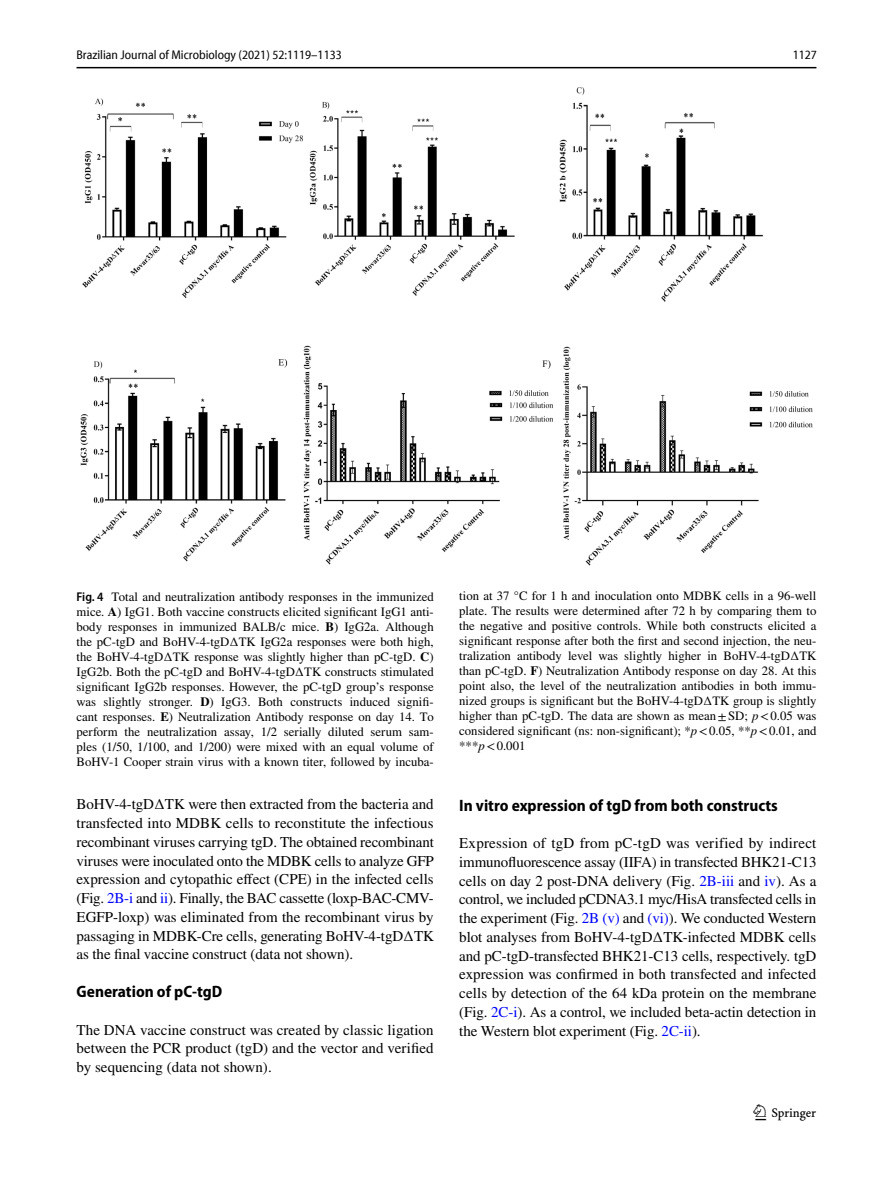
<style>
.page{position:relative;width:893px;height:1187px;background:#fff}
.page>*{position:absolute;margin:0;border:0;box-sizing:border-box;transform-origin:0 0}
.t1{font:22.5px "Springnew Regular 3";color:#000}
.t2{font:700 semi-condensed 16.5px "Myriad Pro";color:#000}
.t3{font:15px/18.8px "STIX";letter-spacing:-.005em;color:#000;text-align:justify}
.t4{font:12.75px/15px "STIX";color:#000;text-align:justify}
.t5{font:semi-condensed 12.75px "Myriad Pro Unic";color:#000}
.s1{font-family:"Myriad Pro";font-weight:600;font-stretch:semi-condensed}
.s2{font-weight:700}
.s3{font-style:italic}
.s4{color:#00f}
</style>
<div class="page">
<hr style="left:77px;top:67px;width:739px;height:1px;background:#000">
<img style="left:81px;top:87px;width:731px;height:478px">
<p class="t5" style="left:76px;top:50px;width:267px">Brazilian Journal of Microbiology (2021) 52:1119–1133</p>
<p class="t5" style="left:793px;top:50px;width:26px">1127</p>
<p class="t4" style="left:77px;top:589px;width:359px"><span class="s1">Fig. 4</span> Total and neutralization antibody responses in the immunized mice. <span class="s2">A</span>) IgG1. Both vaccine constructs elicited significant IgG1 anti&shy;body responses in immunized BALB/c mice. <span class="s2">B</span>) IgG2a. Although the pC-tgD and BoHV-4-tgD∆TK IgG2a responses were both high, the BoHV-4-tgD∆TK response was slightly higher than pC-tgD. <span class="s2">C</span>)<br>IgG2b. Both the pC-tgD and BoHV-4-tgD∆TK constructs stimulated significant IgG2b responses. However, the pC-tgD group’s response was slightly stronger. <span class="s2">D</span>) IgG3. Both constructs induced signifi&shy;cant responses. <span class="s2">E</span>) Neutralization Antibody response on day 14. To perform the neutralization assay, 1/2 serially diluted serum sam&shy;ples (1/50, 1/100, and 1/200) were mixed with an equal volume of BoHV-1 Cooper strain virus with a known titer, followed by incuba-</p>
<p class="t4" style="left:459px;top:589px;width:359px">tion at 37 °C for 1 h and inoculation onto MDBK cells in a 96-well plate. The results were determined after 72 h by comparing them to the negative and positive controls. While both constructs elicited a significant response after both the first and second injection, the neu&shy;tralization antibody level was slightly higher in BoHV-4-tgD∆TK than pC-tgD. <span class="s2">F</span>) Neutralization Antibody response on day 28. At this point also, the level of the neutralization antibodies in both immu&shy;nized groups is significant but the BoHV-4-tgD∆TK group is slightly higher than pC-tgD. The data are shown as mean±SD; <span class="s3">p</span>&lt;0.05 was considered significant (ns: non-significant); *<span class="s3">p</span>&lt;0.05, **<span class="s3">p</span>&lt;0.01, and ***<span class="s3">p</span>&lt;0.001</p>
<p class="t3" style="left:77px;top:796px;width:359px">BoHV-4-tgD∆TK were then extracted from the bacteria and transfected into MDBK cells to reconstitute the infectious recombinant viruses carrying tgD. The obtained recombinant viruses were inoculated onto the MDBK cells to analyze GFP expression and cytopathic effect (CPE) in the infected cells (Fig. <span class="s4">2B-i</span> and <span class="s4">ii</span>). Finally, the BAC cassette (loxp-BAC-CMV-EGFP-loxp) was eliminated from the recombinant virus by passaging in MDBK-Cre cells, generating BoHV-4-tgD∆TK as the final vaccine construct (data not shown).</p>
<p class="t2" style="left:77px;top:982px;width:147px">Generation of pC‑tgD</p>
<p class="t3" style="left:77px;top:1021px;width:359px">The DNA vaccine construct was created by classic ligation between the PCR product (tgD) and the vector and verified by sequencing (data not shown).</p>
<p class="t2" style="left:459px;top:795px;width:320px">In vitro expression of tgD from both constructs</p>
<p class="t3" style="left:459px;top:834px;width:359px">Expression of tgD from pC-tgD was verified by indirect immunofluorescence assay (IIFA) in transfected BHK21-C13 cells on day 2 post-DNA delivery (Fig. <span class="s4">2B-iii</span> and <span class="s4">iv</span>). As a control, we included pCDNA3.1 myc/HisA transfected cells in the experiment (Fig. <span class="s4">2B (v)</span> and <span class="s4">(vi)</span>). We conducted Western blot analyses from BoHV-4-tgD∆TK-infected MDBK cells and pC-tgD-transfected BHK21-C13 cells, respectively. tgD expression was confirmed in both transfected and infected cells by detection of the 64 kDa protein on the membrane (Fig. <span class="s4">2C-i</span>). As a control, we included beta-actin detection in the Western blot experiment (Fig. <span class="s4">2C-ii</span>).</p>
<h1 class="t1" style="left:755px;top:1104px;width:62px">1 3</h1>
</div>
